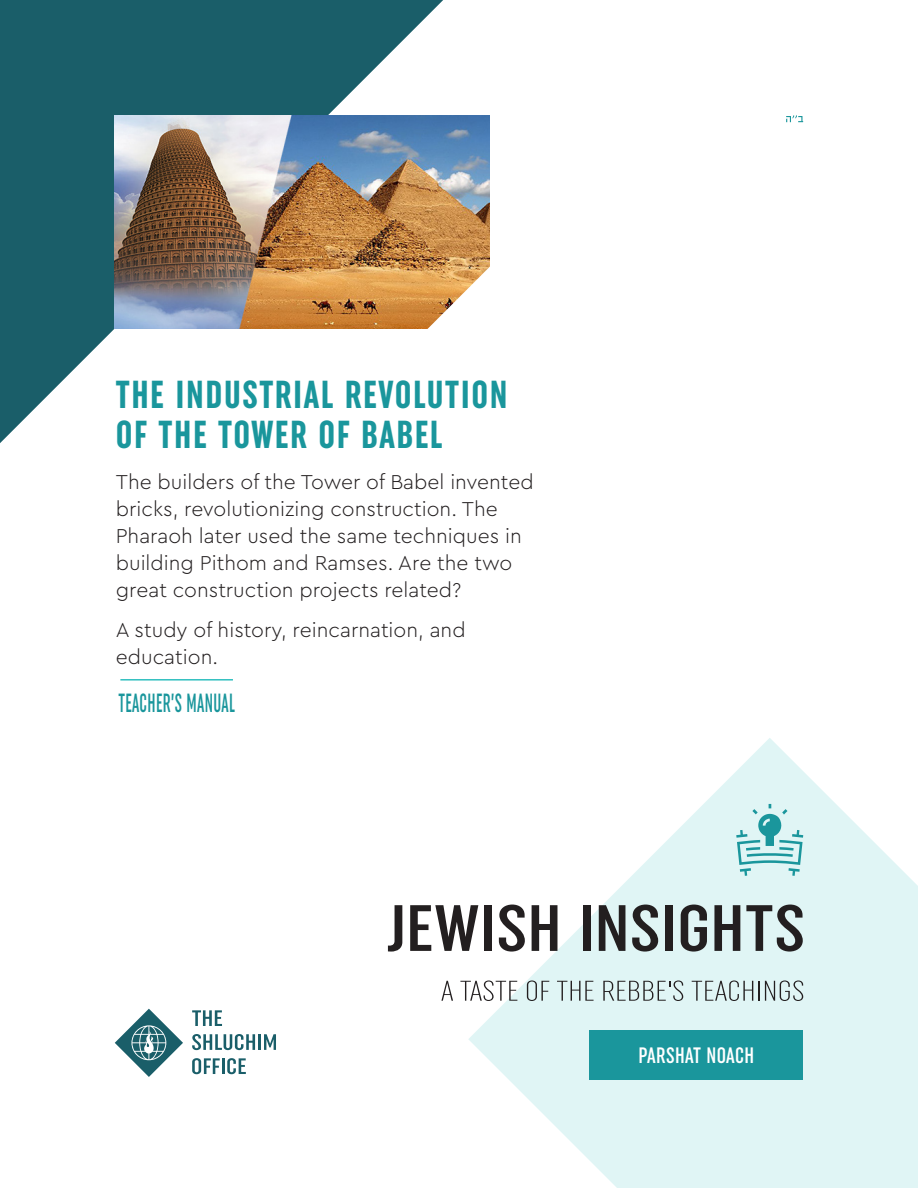
<style>
.page{position:relative;width:918px;height:1188px;background:#fff}
.page>*{position:absolute;margin:0;border:0;box-sizing:border-box;transform-origin:0 0}
.t1{font:700 extra-condensed 39px/40.5px "Uniform";letter-spacing:.04em;color:#1a969c}
.t2{font:500 extra-condensed 26.25px "Uniform";letter-spacing:.02em;color:#1a969c;scale:.71 1}
.t3{font:500 extra-condensed 22.35px "Uniform";letter-spacing:.02em;color:#fff}
.t4{font:300 21px/27px "Cera GR";color:#231f20}
</style>
<div class="page">
<hr style="left:120px;top:679px;width:113px;height:2px;background:#30bfbf">
<svg style="left:468px;top:738px;width:450px;height:450px;fill:#e0f5f5"></svg>
<svg style="left:115px;top:1009px;width:68px;height:68px"></svg>
<svg style="left:192px;top:1010px;width:30px;height:16px"></svg>
<svg style="left:192px;top:1034px;width:63px;height:16px"></svg>
<hr style="left:258px;top:1034px;width:3px;height:16px;background:#1a5e69">
<svg style="left:264px;top:1034px;width:12px;height:16px"></svg>
<svg style="left:192px;top:1058px;width:54px;height:16px"></svg>
<svg style="left:0;top:0;width:443px;height:443px;fill:#1a5e69"></svg>
<svg style="left:786px;top:115px;width:17px;height:7px"></svg>
<svg style="left:736px;top:804px;width:67px;height:72px;background:#addcde"></svg>
<div style="left:590px;top:1030px;width:213px;height:50px;background:#1a969c"></div>
<svg style="left:441px;top:981px;width:12px;height:20px"></svg>
<svg style="left:460px;top:980px;width:57px;height:21px"></svg>
<svg style="left:527px;top:980px;width:22px;height:21px"></svg>
<svg style="left:557px;top:981px;width:37px;height:20px"></svg>
<svg style="left:603px;top:980px;width:80px;height:21px;background:#b6c6c6"></svg>
<svg style="left:692px;top:980px;width:61px;height:21px"></svg>
<hr style="left:758px;top:981px;width:2px;height:20px;background:#231f20">
<svg style="left:765px;top:980px;width:38px;height:21px"></svg>
<svg style="left:388px;top:905px;width:14px;height:47px"></svg>
<svg style="left:410px;top:905px;width:68px;height:46px"></svg>
<div style="left:484px;top:905px;width:8px;height:46px;background:#231f20"></div>
<svg style="left:499px;top:905px;width:26px;height:47px"></svg>
<svg style="left:532px;top:905px;width:25px;height:46px"></svg>
<div style="left:583px;top:905px;width:7px;height:46px;background:#231f20"></div>
<svg style="left:599px;top:905px;width:26px;height:46px"></svg>
<svg style="left:632px;top:905px;width:26px;height:47px"></svg>
<div style="left:665px;top:905px;width:8px;height:46px;background:#231f20"></div>
<svg style="left:681px;top:905px;width:26px;height:47px"></svg>
<svg style="left:714px;top:905px;width:26px;height:46px"></svg>
<svg style="left:746px;top:905px;width:57px;height:47px;background:#939e9f"></svg>
<img style="left:115px;top:115px;width:374px;height:213px">
<svg style="left:414px;top:255px;width:76px;height:159px"></svg>
<p class="t1" style="left:116px;top:374px;width:393px">THE INDUSTRIAL REVOLUTION<br>OF THE TOWER OF BABEL</p>
<p class="t4" style="left:116px;top:469px;width:419px">The builders of the Tower of Babel invented bricks, revolutionizing construction. The Pharaoh later used the same techniques in building Pithom and Ramses. Are the two great construction projects related?</p>
<p class="t4" style="left:116px;top:617px;width:351px">A study of history, reincarnation, and education.</p>
<p class="t2" style="left:118px;top:687px;width:166px">TEACHER S’ MANUAL</p>
<p class="t3" style="left:638px;top:1042px;width:117px">PARSHAT NOACH</p>
</div>
